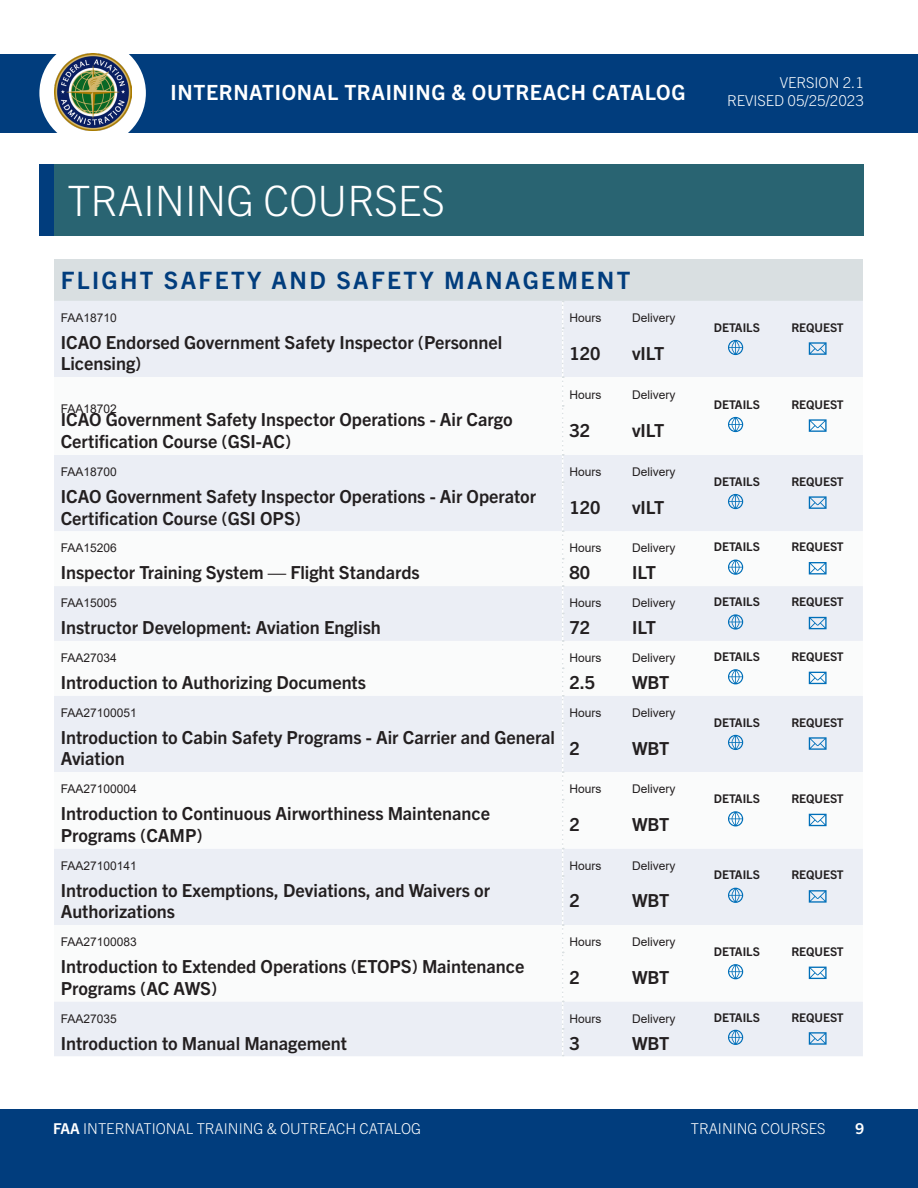
<style>
.page{position:relative;width:918px;height:1188px;background:#fff}
.page>*{position:absolute;margin:0;border:0;box-sizing:border-box;transform-origin:0 0}
.t1{font:300 42px "Trade Gothic Next LT Pro";color:#fff}
.Table_GAT_Heading{font:700 24px "Trade Gothic Next LT Pro";letter-spacing:.1em;color:#013d7d}
.t2{font:700 21px "Trade Gothic Next LT Pro";letter-spacing:.03em;color:#fff}
.Table_Course_Heading{font:700 18px/21.6px "Trade Gothic Next LT Pro";color:#231f20}
.t3{font:300 15px/18px "Trade Gothic Next LT Pro";color:#fff;text-align:right}
.t4{font:700 15px "Trade Gothic Next LT Pro";color:#fff}
.Table_Course_Subhead{font:12px "Arial";color:#231f20}
.Table_Course_Buttons{font:700 12px "Trade Gothic Next LT Pro";color:#231f20}
.s1{font-weight:700}
</style>
<div class="page">
<div style="left:0;top:1110px;width:918px;height:78px;background:#013d7d"></div>
<div style="left:0;top:54px;width:918px;height:78px;background:#013d7d"></div>
<div style="left:39px;top:40px;width:107px;height:106px;background:#fff;border-radius:50%"></div>
<img style="left:54px;top:54px;width:77px;height:77px">
<div style="left:54px;top:164px;width:810px;height:72px;background:#296472"></div>
<div style="left:54px;top:259px;width:809px;height:42px;background:#d9dfe1"></div>
<div style="left:54px;top:301px;width:809px;height:755px;background:#ebeef5"></div>
<svg style="left:54px;top:377px;width:809px;height:624px"></svg>
<svg style="left:562px;top:301px;width:2px;height:755px"></svg>
<svg style="left:728px;top:340px;width:15px;height:15px"></svg>
<svg style="left:809px;top:342px;width:18px;height:13px"></svg>
<svg style="left:728px;top:417px;width:15px;height:15px"></svg>
<svg style="left:809px;top:419px;width:18px;height:13px"></svg>
<svg style="left:728px;top:494px;width:15px;height:15px"></svg>
<svg style="left:809px;top:496px;width:18px;height:13px"></svg>
<svg style="left:728px;top:560px;width:15px;height:15px"></svg>
<svg style="left:809px;top:562px;width:18px;height:12px"></svg>
<svg style="left:728px;top:614px;width:15px;height:16px"></svg>
<svg style="left:809px;top:617px;width:18px;height:12px"></svg>
<svg style="left:728px;top:669px;width:15px;height:15px"></svg>
<svg style="left:809px;top:672px;width:18px;height:12px"></svg>
<svg style="left:728px;top:735px;width:15px;height:15px"></svg>
<svg style="left:809px;top:737px;width:18px;height:13px"></svg>
<svg style="left:728px;top:811px;width:15px;height:15px"></svg>
<svg style="left:809px;top:814px;width:18px;height:12px"></svg>
<svg style="left:728px;top:888px;width:15px;height:15px"></svg>
<svg style="left:809px;top:890px;width:18px;height:13px"></svg>
<svg style="left:728px;top:964px;width:15px;height:15px"></svg>
<svg style="left:809px;top:967px;width:18px;height:12px"></svg>
<svg style="left:728px;top:1030px;width:15px;height:15px"></svg>
<svg style="left:809px;top:1032px;width:18px;height:13px"></svg>
<p class="t2" style="left:171px;top:78px;width:516px">INTERNATIONAL TRAINING &amp; OUTREACH CATALOG</p>
<p class="t3" style="left:727px;top:73px;width:138px">VERSION 2.1<br>REVISED 05/25/2023</p>
<h1 class="t1" style="left:68px;top:171px;width:379px">TRAINING COURSES</h1>
<p class="Table_GAT_Heading" style="left:61px;top:264px;width:571px">FLIGHT SAFETY AND SAFETY MANAGEMENT</p>
<p class="Table_Course_Subhead" style="left:61px;top:309px;width:58px">FAA18710</p>
<p class="Table_Course_Subhead" style="left:569px;top:309px;width:34px">Hours</p>
<p class="Table_Course_Subhead" style="left:632px;top:309px;width:45px">Delivery</p>
<p class="Table_Course_Heading" style="left:61px;top:330px;width:443px">ICAO Endorsed Government Safety Inspector (Personnel<br>Licensing)</p>
<p class="Table_Course_Heading" style="left:569px;top:341px;width:32px">120</p>
<p class="Table_Course_Heading" style="left:632px;top:341px;width:34px">vILT</p>
<p class="Table_Course_Subhead" style="left:61px;top:400px;width:58px">FAA18702</p>
<p class="Table_Course_Subhead" style="left:569px;top:386px;width:34px">Hours</p>
<p class="Table_Course_Subhead" style="left:632px;top:386px;width:45px">Delivery</p>
<p class="Table_Course_Heading" style="left:61px;top:408px;width:453px">ICAO Government Safety Inspector Operations - Air Cargo<br>Certification Course (GSI-AC)</p>
<p class="Table_Course_Heading" style="left:569px;top:419px;width:22px">32</p>
<p class="Table_Course_Heading" style="left:632px;top:419px;width:34px">vILT</p>
<p class="Table_Course_Subhead" style="left:61px;top:463px;width:58px">FAA18700</p>
<p class="Table_Course_Subhead" style="left:569px;top:463px;width:34px">Hours</p>
<p class="Table_Course_Subhead" style="left:632px;top:463px;width:45px">Delivery</p>
<p class="Table_Course_Buttons" style="left:714px;top:319px;width:48px">DETAILS</p>
<p class="Table_Course_Buttons" style="left:791px;top:319px;width:54px">REQUEST</p>
<p class="Table_Course_Buttons" style="left:714px;top:396px;width:48px">DETAILS</p>
<p class="Table_Course_Buttons" style="left:791px;top:396px;width:54px">REQUEST</p>
<p class="Table_Course_Buttons" style="left:714px;top:473px;width:48px">DETAILS</p>
<p class="Table_Course_Buttons" style="left:791px;top:473px;width:54px">REQUEST</p>
<p class="Table_Course_Heading" style="left:61px;top:484px;width:477px">ICAO Government Safety Inspector Operations - Air Operator<br>Certification Course (GSI OPS)</p>
<p class="Table_Course_Heading" style="left:569px;top:495px;width:32px">120</p>
<p class="Table_Course_Heading" style="left:632px;top:495px;width:34px">vILT</p>
<p class="Table_Course_Subhead" style="left:61px;top:540px;width:58px">FAA15206</p>
<p class="Table_Course_Subhead" style="left:569px;top:540px;width:34px">Hours</p>
<p class="Table_Course_Subhead" style="left:632px;top:540px;width:45px">Delivery</p>
<p class="Table_Course_Buttons" style="left:714px;top:539px;width:48px">DETAILS</p>
<p class="Table_Course_Buttons" style="left:791px;top:539px;width:54px">REQUEST</p>
<p class="Table_Course_Heading" style="left:61px;top:561px;width:361px">Inspector Training System — Flight Standards</p>
<p class="Table_Course_Heading" style="left:569px;top:561px;width:22px">80</p>
<p class="Table_Course_Heading" style="left:632px;top:561px;width:25px">ILT</p>
<p class="Table_Course_Subhead" style="left:61px;top:595px;width:58px">FAA15005</p>
<p class="Table_Course_Subhead" style="left:569px;top:595px;width:34px">Hours</p>
<p class="Table_Course_Subhead" style="left:632px;top:595px;width:45px">Delivery</p>
<p class="Table_Course_Buttons" style="left:714px;top:593px;width:48px">DETAILS</p>
<p class="Table_Course_Buttons" style="left:791px;top:593px;width:54px">REQUEST</p>
<p class="Table_Course_Heading" style="left:61px;top:616px;width:322px">Instructor Development: Aviation English</p>
<p class="Table_Course_Heading" style="left:569px;top:616px;width:22px">72</p>
<p class="Table_Course_Heading" style="left:632px;top:616px;width:25px">ILT</p>
<p class="Table_Course_Subhead" style="left:61px;top:650px;width:58px">FAA27034</p>
<p class="Table_Course_Subhead" style="left:569px;top:650px;width:34px">Hours</p>
<p class="Table_Course_Subhead" style="left:632px;top:650px;width:45px">Delivery</p>
<p class="Table_Course_Buttons" style="left:714px;top:648px;width:48px">DETAILS</p>
<p class="Table_Course_Buttons" style="left:791px;top:648px;width:54px">REQUEST</p>
<p class="Table_Course_Heading" style="left:61px;top:670px;width:307px">Introduction to Authorizing Documents</p>
<p class="Table_Course_Heading" style="left:569px;top:670px;width:27px">2.5</p>
<p class="Table_Course_Heading" style="left:632px;top:670px;width:39px">WBT</p>
<p class="Table_Course_Subhead" style="left:61px;top:704px;width:78px">FAA27100051</p>
<p class="Table_Course_Subhead" style="left:569px;top:704px;width:34px">Hours</p>
<p class="Table_Course_Subhead" style="left:632px;top:704px;width:45px">Delivery</p>
<p class="Table_Course_Buttons" style="left:714px;top:714px;width:48px">DETAILS</p>
<p class="Table_Course_Buttons" style="left:791px;top:714px;width:54px">REQUEST</p>
<p class="Table_Course_Heading" style="left:61px;top:725px;width:496px">Introduction to Cabin Safety Programs - Air Carrier and General<br>Aviation</p>
<p class="Table_Course_Heading" style="left:569px;top:736px;width:12px">2</p>
<p class="Table_Course_Heading" style="left:632px;top:736px;width:39px">WBT</p>
<p class="Table_Course_Subhead" style="left:61px;top:781px;width:78px">FAA27100004</p>
<p class="Table_Course_Subhead" style="left:569px;top:781px;width:34px">Hours</p>
<p class="Table_Course_Subhead" style="left:632px;top:781px;width:45px">Delivery</p>
<p class="Table_Course_Buttons" style="left:714px;top:790px;width:48px">DETAILS</p>
<p class="Table_Course_Buttons" style="left:791px;top:790px;width:54px">REQUEST</p>
<p class="Table_Course_Heading" style="left:61px;top:802px;width:431px">Introduction to Continuous Airworthiness Maintenance<br>Programs (CAMP)</p>
<p class="Table_Course_Heading" style="left:569px;top:813px;width:12px">2</p>
<p class="Table_Course_Heading" style="left:632px;top:813px;width:39px">WBT</p>
<p class="Table_Course_Subhead" style="left:61px;top:857px;width:78px">FAA27100141</p>
<p class="Table_Course_Subhead" style="left:569px;top:857px;width:34px">Hours</p>
<p class="Table_Course_Subhead" style="left:632px;top:857px;width:45px">Delivery</p>
<p class="Table_Course_Buttons" style="left:714px;top:867px;width:48px">DETAILS</p>
<p class="Table_Course_Buttons" style="left:791px;top:867px;width:54px">REQUEST</p>
<p class="Table_Course_Heading" style="left:61px;top:878px;width:431px">Introduction to Exemptions, Deviations, and Waivers or<br>Authorizations</p>
<p class="Table_Course_Heading" style="left:569px;top:889px;width:12px">2</p>
<p class="Table_Course_Heading" style="left:632px;top:889px;width:39px">WBT</p>
<p class="Table_Course_Subhead" style="left:61px;top:934px;width:78px">FAA27100083</p>
<p class="Table_Course_Subhead" style="left:569px;top:934px;width:34px">Hours</p>
<p class="Table_Course_Subhead" style="left:632px;top:934px;width:45px">Delivery</p>
<p class="Table_Course_Buttons" style="left:714px;top:943px;width:48px">DETAILS</p>
<p class="Table_Course_Buttons" style="left:791px;top:943px;width:54px">REQUEST</p>
<p class="Table_Course_Heading" style="left:61px;top:955px;width:465px">Introduction to Extended Operations (ETOPS) Maintenance<br>Programs (AC AWS)</p>
<p class="Table_Course_Heading" style="left:569px;top:965px;width:12px">2</p>
<p class="Table_Course_Heading" style="left:632px;top:965px;width:39px">WBT</p>
<p class="Table_Course_Subhead" style="left:61px;top:1010px;width:58px">FAA27035</p>
<p class="Table_Course_Subhead" style="left:569px;top:1010px;width:34px">Hours</p>
<p class="Table_Course_Subhead" style="left:632px;top:1010px;width:45px">Delivery</p>
<p class="Table_Course_Buttons" style="left:714px;top:1009px;width:48px">DETAILS</p>
<p class="Table_Course_Buttons" style="left:791px;top:1009px;width:54px">REQUEST</p>
<p class="Table_Course_Heading" style="left:61px;top:1031px;width:288px">Introduction to Manual Management</p>
<p class="Table_Course_Heading" style="left:569px;top:1031px;width:12px">3</p>
<p class="Table_Course_Heading" style="left:632px;top:1031px;width:39px">WBT</p>
<p class="t3" style="left:53px;top:1119px;width:370px"><span class="s1">FAA</span> INTERNATIONAL TRAINING &amp; OUTREACH CATALOG</p>
<p class="t3" style="left:691px;top:1118px;width:136px">TRAI NI NG COURSES</p>
<p class="t4" style="left:855px;top:1118px;width:10px">9</p>
</div>
